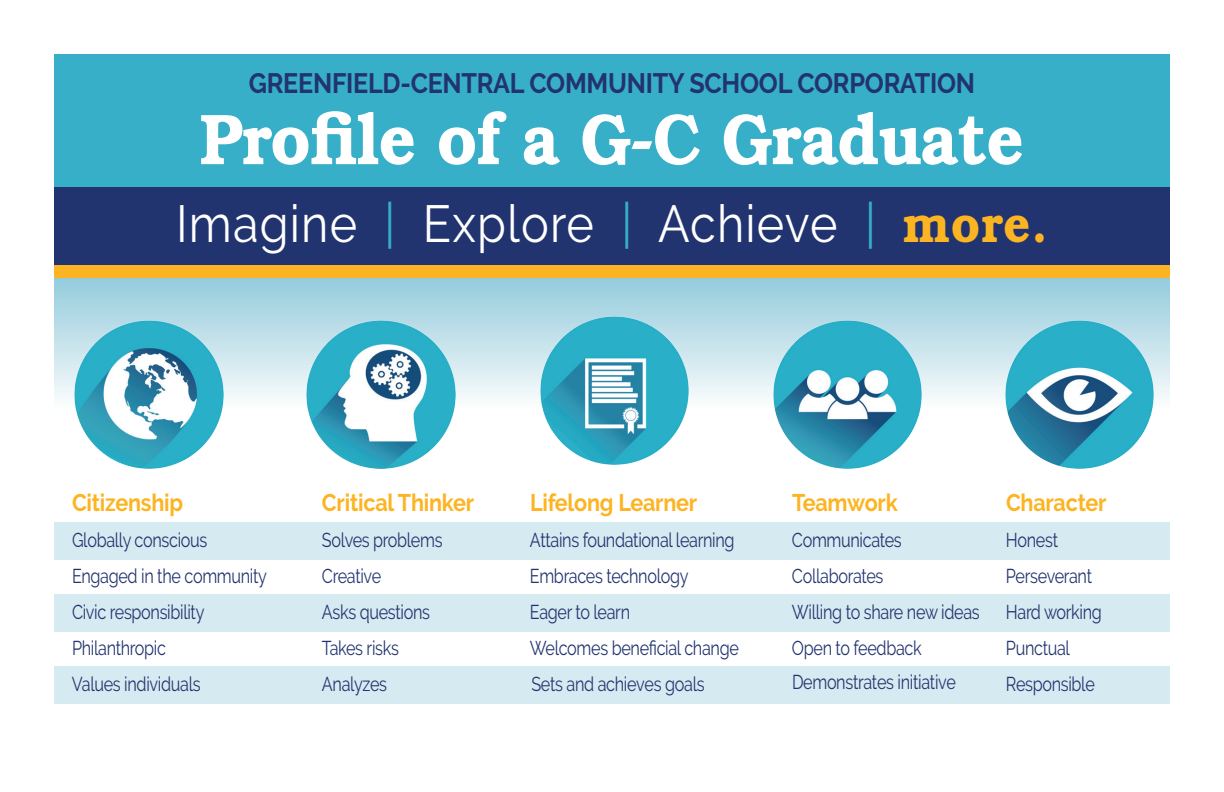
<style>
.page{position:relative;width:1224px;height:792px;background:#fff}
.page>*{position:absolute;margin:0;border:0;box-sizing:border-box;transform-origin:0 0}
.t1{font:600 72px "Bookman";letter-spacing:-.01em;color:#fff;scale:.9 1}
.t2{font:52px "Raleway";letter-spacing:.025em;color:#fff;scale:.9 1}
.t3{font:700 28px "Raleway";letter-spacing:-.01em;color:#22346f;scale:.9 1}
.t4{font:700 24px "Raleway";letter-spacing:-.01em;color:#fcb423;scale:.9 1}
.t5{font:20px "Raleway";letter-spacing:-.02em;color:#22346f;scale:.81 1}
.t6{font:20px "Raleway";letter-spacing:-.02em;color:#23356f;scale:.81 1}
.s1{color:#37afc8}
.s2{font-family:"Bookman";font-weight:600;color:#fcb423}
</style>
<div class="page">
<div style="left:54px;top:274px;width:1116px;height:136px;background:linear-gradient(to bottom,#90c9db,#fcfdfd)"></div>
<div style="left:54px;top:666px;width:1116px;height:37px;background:#d6eaf1"></div>
<div style="left:54px;top:594px;width:1116px;height:37px;background:#d6eaf1"></div>
<div style="left:54px;top:523px;width:1116px;height:37px;background:#d6eaf1"></div>
<div style="left:54px;top:54px;width:1116px;height:136px;background:#37afc8"></div>
<div style="left:54px;top:187px;width:1116px;height:81px;background:#22346f"></div>
<div style="left:54px;top:265px;width:1116px;height:13px;background:#fcb423"></div>
<img style="left:770px;top:317px;width:155px;height:152px">
<img style="left:1002px;top:317px;width:155px;height:152px">
<img style="left:537px;top:314px;width:155px;height:151px">
<img style="left:72px;top:317px;width:154px;height:152px">
<img style="left:304px;top:317px;width:154px;height:152px">
<h3 class="t3" style="left:249px;top:67px;width:809px">GREENFIELD-CENTRAL COMMUNITY SCHOOL CORPORATION</h3>
<h1 class="t1" style="left:200px;top:97px;width:917px">Profile of a G-C Graduate</h1>
<h2 class="t2" style="left:176px;top:194px;width:970px">Imagine <span class="s1">|</span> Explore <span class="s1">|</span> Achieve <span class="s1">|</span> <span class="s2">more.</span></h2>
<p class="t4" style="left:72px;top:489px;width:125px">Citizenship</p>
<p class="t4" style="left:322px;top:489px;width:171px">Critical Thinker</p>
<p class="t4" style="left:530px;top:489px;width:187px">Lifelong Learner</p>
<p class="t4" style="left:792px;top:489px;width:119px">Teamwork</p>
<p class="t4" style="left:1006px;top:489px;width:113px">Character</p>
<p class="t5" style="left:72px;top:528px;width:169px">Globally conscious</p>
<p class="t5" style="left:322px;top:528px;width:150px">Solves problems</p>
<p class="t5" style="left:530px;top:528px;width:254px">Attains foundational learning</p>
<p class="t5" style="left:792px;top:528px;width:137px">Communicates</p>
<p class="t5" style="left:1006px;top:528px;width:66px">Honest</p>
<p class="t5" style="left:72px;top:564px;width:242px">Engaged in the community</p>
<p class="t5" style="left:322px;top:564px;width:75px">Creative</p>
<p class="t5" style="left:530px;top:564px;width:197px">Embraces technology</p>
<p class="t5" style="left:792px;top:564px;width:114px">Collaborates</p>
<p class="t5" style="left:1006px;top:564px;width:108px">Perseverant</p>
<p class="t5" style="left:72px;top:600px;width:165px">Civic responsibility</p>
<p class="t5" style="left:322px;top:600px;width:135px">Asks questions</p>
<p class="t5" style="left:530px;top:600px;width:125px">Eager to learn</p>
<p class="t5" style="left:792px;top:600px;width:233px">Willing to share new ideas</p>
<p class="t5" style="left:1006px;top:600px;width:120px">Hard working</p>
<p class="t5" style="left:72px;top:636px;width:117px">Philanthropic</p>
<p class="t5" style="left:322px;top:636px;width:97px">Takes risks</p>
<p class="t5" style="left:530px;top:636px;width:259px">Welcomes beneficial change</p>
<p class="t5" style="left:792px;top:636px;width:162px">Open to feedback</p>
<p class="t5" style="left:1006px;top:636px;width:81px">Punctual</p>
<p class="t5" style="left:72px;top:672px;width:160px">Values individuals</p>
<p class="t5" style="left:322px;top:672px;width:82px">Analyzes</p>
<p class="t5" style="left:1006px;top:672px;width:111px">Responsible</p>
<p class="t6" style="left:531px;top:672px;width:215px">Sets and achieves goals</p>
<p class="t6" style="left:792px;top:671px;width:204px">Demonstrates initiative</p>
</div>
